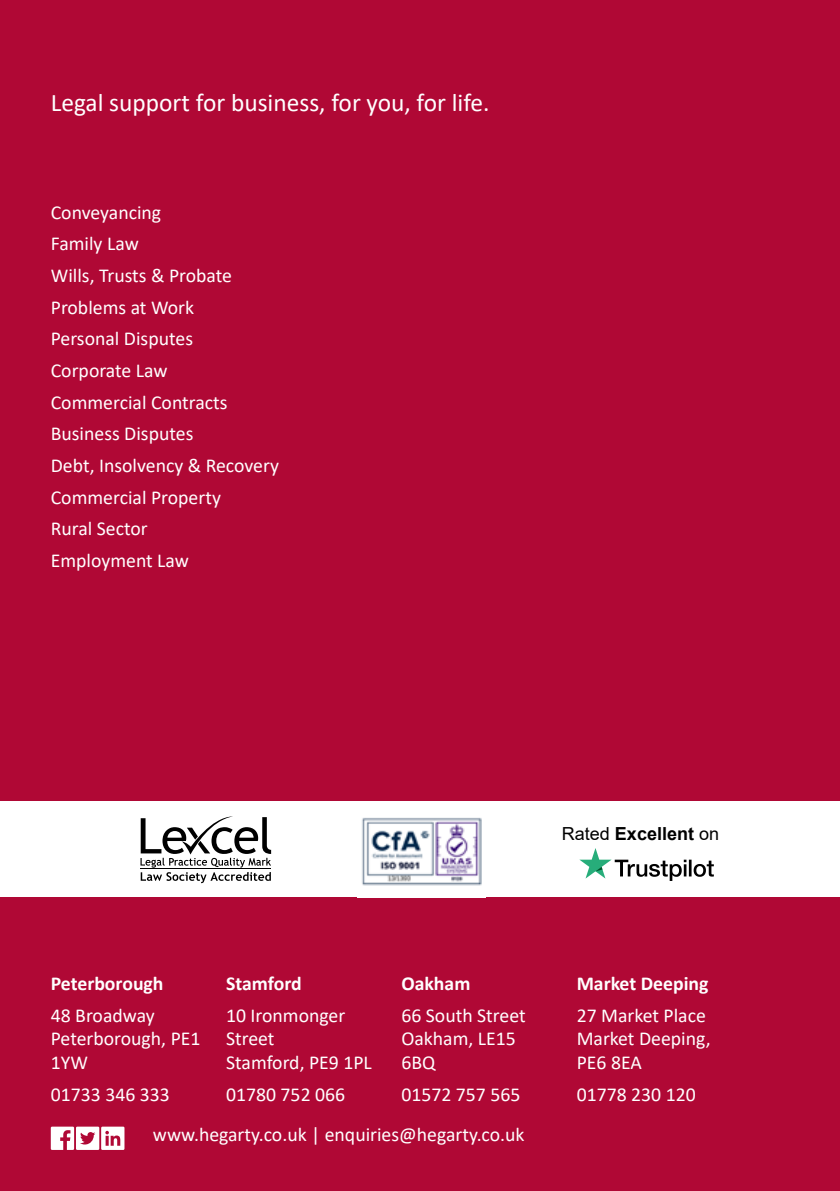
<style>
.page{position:relative;width:840px;height:1191px;background:#fff}
.page>*{position:absolute;margin:0;border:0;box-sizing:border-box;transform-origin:0 0}
.t1{font:25.4px "Calibri";color:#fff}
.t2{font:19.8px/31.6px "Calibri";color:#fff}
.t3{font:700 19.8px "Calibri";color:#fff}
.t4{font:700 18px "Arial";color:#000}
.s1{font-weight:400}
</style>
<div class="page">
<div style="left:0;top:0;width:839px;height:1191px;background:#b00835"></div>
<div style="left:0;top:801px;width:839px;height:96px;background:#fff"></div>
<svg style="left:51px;top:1126px;width:73px;height:24px"></svg>
<svg style="left:140px;top:816px;width:131px;height:67px"></svg>
<svg style="left:579px;top:848px;width:134px;height:33px"></svg>
<img style="left:362px;top:817px;width:120px;height:69px">
<p class="t1" style="left:51px;top:85px;width:440px">Legal support for business, for you, for life.</p>
<p class="t2" style="left:51px;top:196px;width:229px">Conveyancing<br>Family Law<br>Wills, Trusts &amp; Probate<br>Problems at Work<br>Personal Disputes<br>Corporate Law<br>Commercial Contracts<br>Business Disputes<br>Debt, Insolvency &amp; Recovery<br>Commercial Property<br>Rural Sector<br>Employment Law</p>
<p class="t4" style="left:561px;top:821px;width:159px"><span class="s1">Rated</span> Excellent <span class="s1">on</span></p>
<p class="t3" style="left:51px;top:969px;width:114px">Peterborough</p>
<p class="t2" style="left:51px;top:1002px;width:151px;line-height:23.6px">48 Broadway<br>Peterborough, PE1<br>1YW</p>
<p class="t2" style="left:51px;top:1077px;width:120px">01733 346 333</p>
<p class="t3" style="left:226px;top:969px;width:77px">Stamford</p>
<p class="t2" style="left:226px;top:1002px;width:147px;line-height:23.6px">10 Ironmonger<br>Street<br>Stamford, PE9 1PL</p>
<p class="t2" style="left:226px;top:1077px;width:120px">01780 752 066</p>
<p class="t3" style="left:401px;top:969px;width:70px">Oakham</p>
<p class="t2" style="left:401px;top:1002px;width:126px;line-height:23.6px">66 South Street<br>Oakham, LE15<br>6BQ</p>
<p class="t2" style="left:401px;top:1077px;width:120px">01572 757 565</p>
<p class="t2" style="left:153px;top:1118px;width:373px">www.hegarty.co.uk | enquiries@hegarty.co.uk</p>
<p class="t3" style="left:576px;top:969px;width:133px">Market Deeping</p>
<p class="t2" style="left:576px;top:1002px;width:135px;line-height:23.6px">27 Market Place<br>Market Deeping,<br>PE6 8EA</p>
<p class="t2" style="left:576px;top:1077px;width:120px">01778 230 120</p>
</div>
